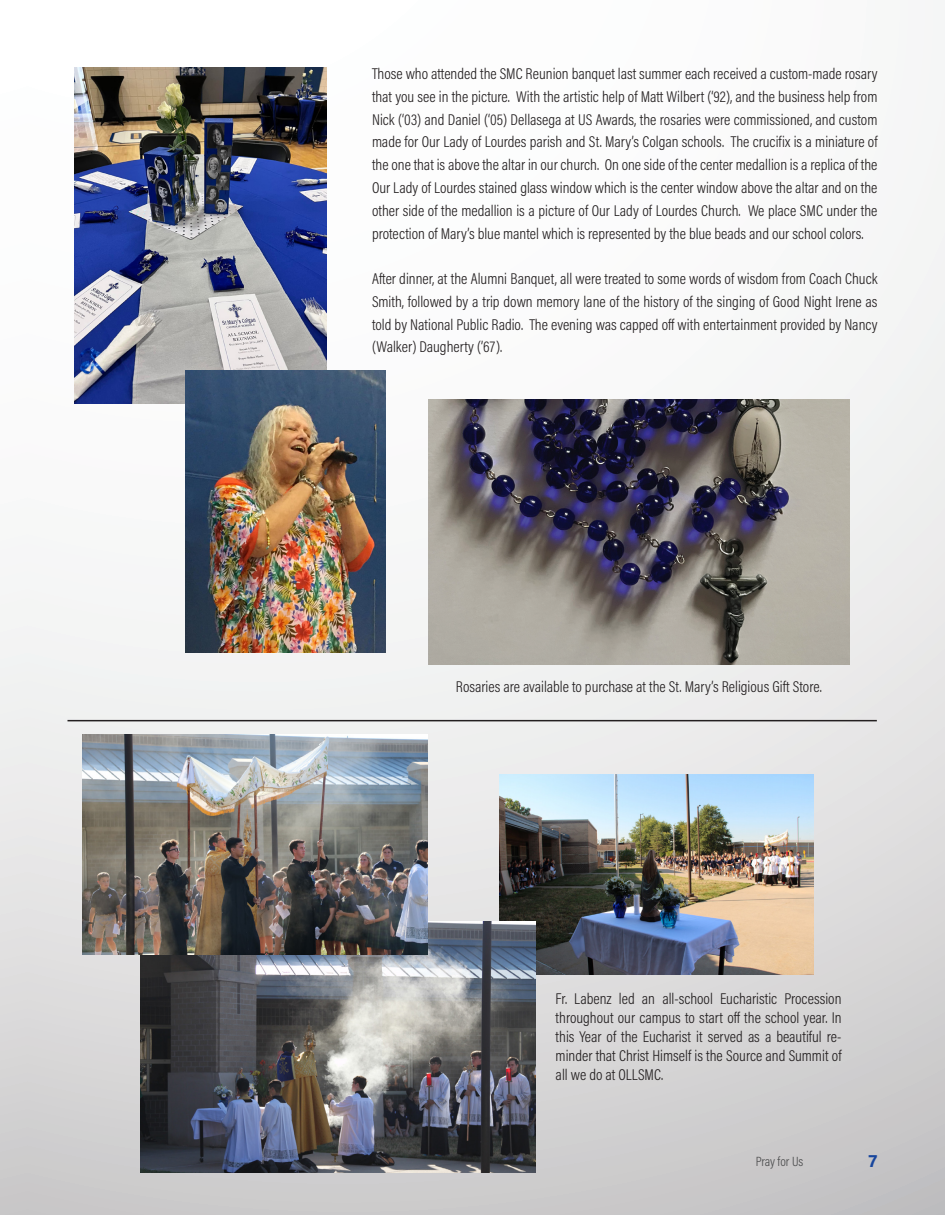
<style>
.page{position:relative;width:945px;height:1215px;background:#fff}
.page>*{position:absolute;margin:0;border:0;box-sizing:border-box;transform-origin:0 0}
.t1{font:700 18px "Acumin Pro";color:#18469d}
.t2{font:300 15.75px/22.8px "Acumin Pro Cond";color:#231f20;text-align:justify}
.t3{font:300 13.5px "Acumin Pro Cond";letter-spacing:-.005em;color:#4b4c4d}
</style>
<div class="page">
<div style="left:27px;top:0;width:918px;height:1215px;background:linear-gradient(to bottom,#fff,#d0cfd0)"></div>
<div style="left:0;top:0;width:27px;height:1215px;background:linear-gradient(to bottom,#fff,#d4d3d4)"></div>
<img style="left:428px;top:400px;width:421px;height:265px">
<hr style="left:68px;top:720px;width:809px;height:1px;background:#231f20">
<img style="left:500px;top:775px;width:314px;height:200px">
<img style="left:141px;top:921px;width:395px;height:251px">
<img style="left:75px;top:68px;width:252px;height:336px">
<img style="left:185px;top:371px;width:201px;height:282px">
<img style="left:82px;top:735px;width:345px;height:219px">
<p class="t2" style="left:372px;top:62px;width:507px">Those who attended the SMC Reunion banquet last summer each received a custom-made rosary that you see in the picture. With the artistic help of Matt Wilbert (‘92), and the business help from Nick (‘03) and Daniel (‘05) Dellasega at US Awards, the rosaries were commissioned, and custom made for Our Lady of Lourdes parish and St. Mary’s Colgan schools. The crucifix is a miniature of the one that is above the altar in our church. On one side of the center medallion is a replica of the Our Lady of Lourdes stained glass window which is the center window above the altar and on the other side of the medallion is a picture of Our Lady of Lourdes Church. We place SMC under the protection of Mary’s blue mantel which is represented by the blue beads and our school colors.</p>
<p class="t2" style="left:372px;top:267px;width:507px">After dinner, at the Alumni Banquet, all were treated to some words of wisdom from Coach Chuck Smith, followed by a trip down memory lane of the history of the singing of Good Night Irene as told by National Public Radio. The evening was capped off with entertainment provided by Nancy (Walker) Daugherty (’67).</p>
<p class="t2" style="left:456px;top:675px;width:367px">Rosaries are available to purchase at the St. Mary’s Religious Gift Store.</p>
<p class="t2" style="left:556px;top:989px;width:287px;line-height:18.9px">Fr. Labenz led an all-school Eucharistic Procession throughout our campus to start off the school year. In this Year of the Eucharist it served as a beautiful re&shy;minder that Christ Himself is the Source and Summit of all we do at OLLSMC.</p>
<p class="t3" style="left:756px;top:1153px;width:49px">Pray for Us</p>
<p class="t1" style="left:869px;top:1148px;width:10px">7</p>
</div>
